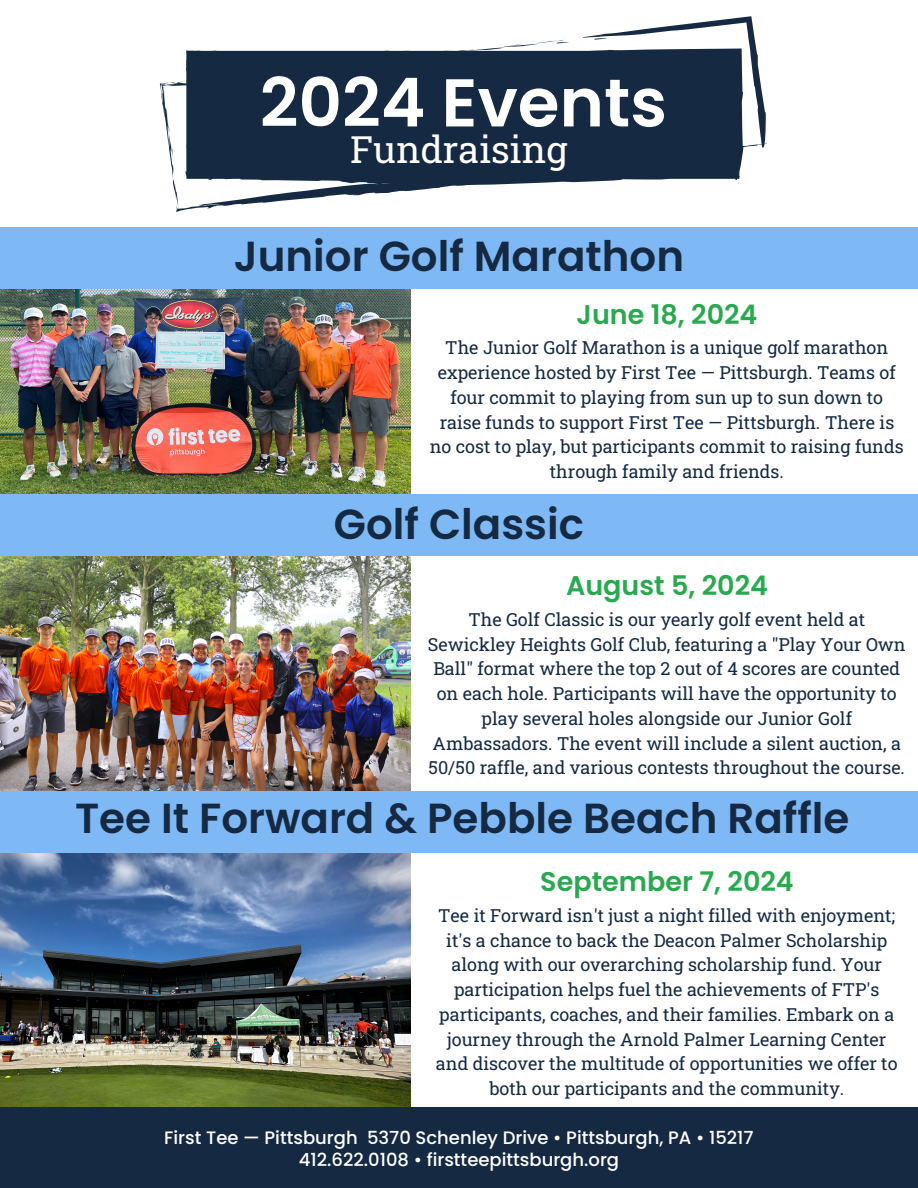
<style>
.page{position:relative;width:918px;height:1188px;background:#fff}
.page>*{position:absolute;margin:0;border:0;box-sizing:border-box;transform-origin:0 0}
.t1{font:600 67.5px "Poppins";color:#fff}
.t2{font:600 42px "Poppins";color:#152a42}
.t3{font:37.5px "Roboto Slab";color:#fff}
.t4{font:600 27px "Poppins";color:#28a94f}
.t5{font:18px/24.8px "Roboto Slab";color:#152a42;text-align:center}
.t6{font:500 18px/22.5px "Poppins";color:#fff;text-align:center}
</style>
<div class="page">
<svg style="left:582px;top:16px;width:185px;height:134px"></svg>
<svg style="left:160px;top:83px;width:307px;height:129px"></svg>
<svg style="left:166px;top:108px;width:3px;height:25px"></svg>
<svg style="left:163px;top:81px;width:22px;height:21px"></svg>
<svg style="left:486px;top:40px;width:83px;height:9px"></svg>
<svg style="left:185px;top:49px;width:558px;height:136px;fill:#152a42"></svg>
<img style="left:1px;top:288px;width:409px;height:206px">
<div style="left:0;top:227px;width:918px;height:61px;background:#7eb9f6"></div>
<img style="left:1px;top:556px;width:409px;height:235px">
<div style="left:0;top:494px;width:918px;height:62px;background:#7eb9f6"></div>
<img style="left:0;top:853px;width:410px;height:254px">
<div style="left:0;top:1107px;width:918px;height:81px;background:#152a42"></div>
<div style="left:0;top:791px;width:918px;height:62px;background:#7eb9f6"></div>
<p class="t1" style="left:260px;top:56px;width:409px">2024 Events</p>
<p class="t3" style="left:350px;top:123px;width:219px">Fundraising</p>
<h4 class="t2" style="left:234px;top:227px;width:452px">Junior Golf Marathon</h4>
<p class="t4" style="left:577px;top:296px;width:182px">June 18, 2024</p>
<h2 class="t5" style="left:430px;top:335px;width:476px">The Junior Golf Marathon is a unique golf marathon experience hosted by First Tee — Pittsburgh. Teams of four commit to playing from sun up to sun down to raise funds to support First Tee — Pittsburgh. There is no cost to play, but participants commit to raising funds through family and friends.</h2>
<p class="t2" style="left:334px;top:495px;width:252px">Golf Classic</p>
<p class="t4" style="left:566px;top:567px;width:203px">August 5, 2024</p>
<h4 class="t5" style="left:428px;top:606px;width:479px">The Golf Classic is our yearly golf event held at Sewickley Heights Golf Club, featuring a "Play Your Own Ball" format where the top 2 out of 4 scores are counted on each hole. Participants will have the opportunity to play several holes alongside our Junior Golf Ambassadors. The event will include a silent auction, a 50/50 raffle, and various contests throughout the course.</h4>
<h2 class="t2" style="left:75px;top:788px;width:776px">Tee It Forward &amp; Pebble Beach Raffle</h2>
<p class="t4" style="left:540px;top:863px;width:255px">September 7, 2024</p>
<h4 class="t5" style="left:436px;top:903px;width:463px">Tee it Forward isn't just a night filled with enjoyment; it's a chance to back the Deacon Palmer Scholarship along with our overarching scholarship fund. Your participation helps fuel the achievements of FTP's participants, coaches, and their families. Embark on a journey through the Arnold Palmer Learning Center and discover the multitude of opportunities we offer to both our participants and the community.</h4>
<h2 class="t6" style="left:164px;top:1126px;width:591px">First Tee — Pittsburgh 5370 Schenley Drive • Pittsburgh, PA • 15217<br>412.622.0108 • firstteepittsburgh.org</h2>
</div>
